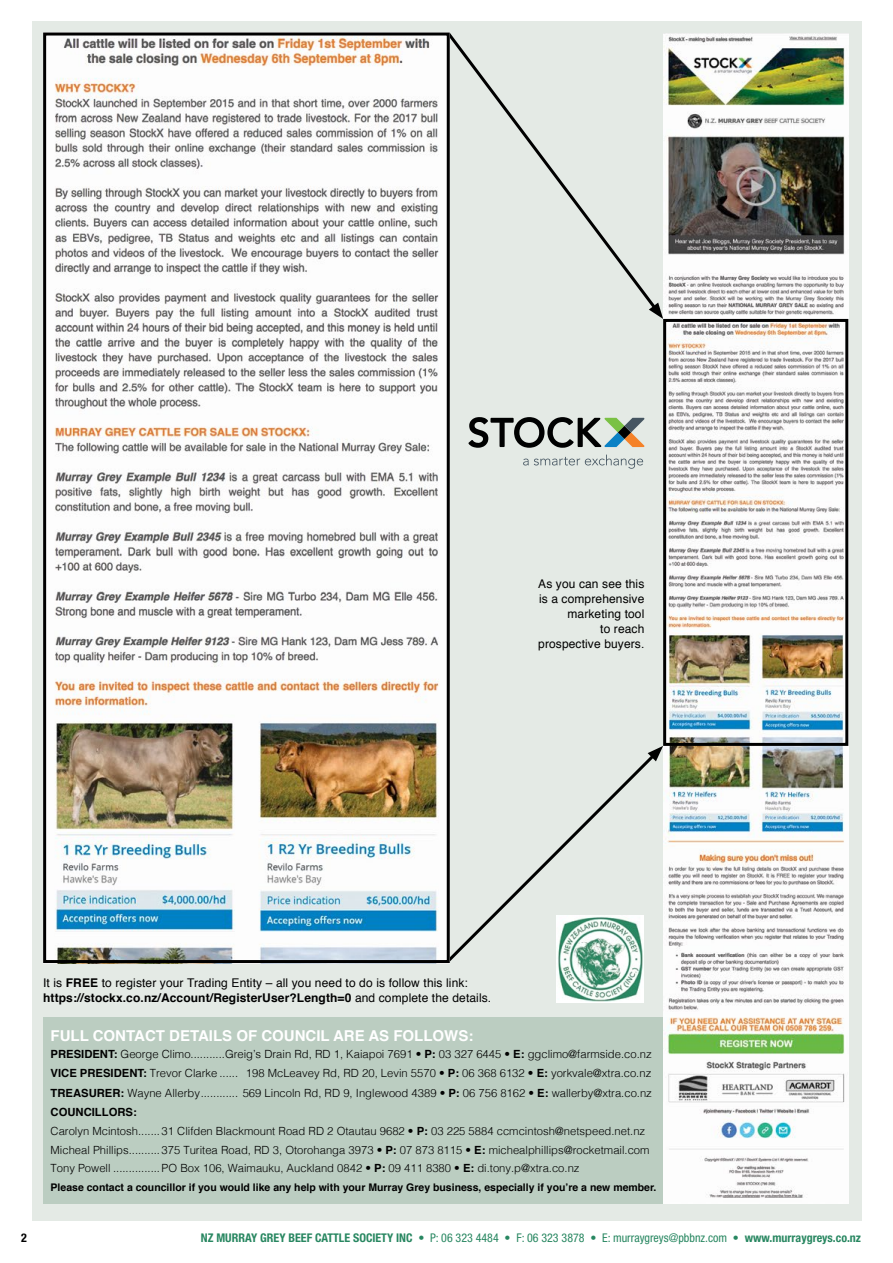
<style>
.page{position:relative;width:893px;height:1263px;background:#fff}
.page>*{position:absolute;margin:0;border:0;box-sizing:border-box;transform-origin:0 0}
.t1{font:700 15px "Helvetica";color:#fff}
.t2{font:12px/15px "Helvetica";letter-spacing:.01em;color:#000}
.t3{font:700 condensed 12px "Helvetica Neue LT Std";color:#288761}
.t4{font:700 condensed 12px "Helvetica Neue LT Std";color:#000}
.t5{font:300 11.25px/19.2px "Helvetica";color:#000}
.t6{font:700 10.5px "Helvetica";color:#000}
.s1{font-weight:700}
.s2{font-weight:400}
</style>
<div class="page">
<div style="left:32px;top:21px;width:829px;height:1199px;background:#e4eae5"></div>
<svg style="left:445px;top:32px;width:214px;height:271px"></svg>
<svg style="left:649px;top:303px;width:14px;height:15px"></svg>
<svg style="left:444px;top:753px;width:212px;height:212px"></svg>
<svg style="left:648px;top:746px;width:15px;height:15px"></svg>
<div style="left:43px;top:1017px;width:620px;height:187px;background:#bbcdc1"></div>
<svg style="left:523px;top:455px;width:120px;height:14px"></svg>
<svg style="left:468px;top:417px;width:177px;height:31px"></svg>
<img style="left:556px;top:916px;width:87px;height:85px">
<img style="left:47px;top:37px;width:399px;height:922px">
<div style="left:43px;top:33px;width:407px;height:930px;border:3px solid #000"></div>
<img style="left:663px;top:34px;width:185px;height:1169px">
<img style="left:662px;top:317px;width:187px;height:430px">
<p class="t2" style="left:538px;top:576px;width:108px;text-align:right">As you can see this is a comprehensive marketing tool<br>to reach prospective buyers.</p>
<p class="t4" style="left:21px;top:1230px;width:7px">2</p>
<p class="t2" style="left:43px;top:976px;width:450px">It is <span class="s1">FREE</span> to register your Trading Entity – all you need to do is follow this link: <span class="s1">https://stockx.co.nz/Account/RegisterUser?Length=0</span> and complete the details.</p>
<h1 class="t1" style="left:51px;top:1024px;width:424px">FULL CONTACT DETAILS OF COUNCIL ARE AS FOLLOWS:</h1>
<p class="t5" style="left:51px;top:1044px;width:603px"><span class="s1">PRESIDENT:</span> George Climo...........Greig’s Drain Rd, RD 1, Kaiapoi 7691 • <span class="s1">P:</span> 03 327 6445 • <span class="s1">E:</span> ggclimo@farmside.co.nz <span class="s1">VICE PRESIDENT:</span> Trevor Clarke ...... 198 McLeavey Rd, RD 20, Levin 5570 • <span class="s1">P:</span> 06 368 6132 • <span class="s1">E:</span> yorkvale@xtra.co.nz <span class="s1">TREASURER:</span> Wayne Allerby............ 569 Lincoln Rd, RD 9, Inglewood 4389 • <span class="s1">P:</span> 06 756 8162 • <span class="s1">E:</span> wallerby@xtra.co.nz <span class="s1">COUNCILLORS:<br></span>Carolyn Mcintosh.......31 Clifden Blackmount Road RD 2 Otautau 9682 • <span class="s1">P:</span> 03 225 5884 ccmcintosh@netspeed.net.nz Micheal Phillips..........375 Turitea Road, RD 3, Otorohanga 3973 • <span class="s1">P:</span> 07 873 8115 • <span class="s1">E:</span> michealphillips@rocketmail.com</p>
<p class="t5" style="left:51px;top:1157px;width:530px">Tony Powell ...............PO Box 106, Waimauku, Auckland 0842 • <span class="s1">P:</span> 09 411 8380 • <span class="s1">E:</span> di.tony.p@xtra.co.nz</p>
<p class="t6" style="left:51px;top:1178px;width:607px">Please contact a councillor if you would like any help with your Murray Grey business, especially if you’re a new member.</p>
<p class="t3" style="left:201px;top:1230px;width:662px">NZ MURRAY GREY BEEF CATTLE SOCIETY INC <span class="s2">• P: 06 323 4484 • F: 06 323 3878 • E: murraygreys@pbbnz.com •</span> www.murraygreys.co.nz</p>
</div>
